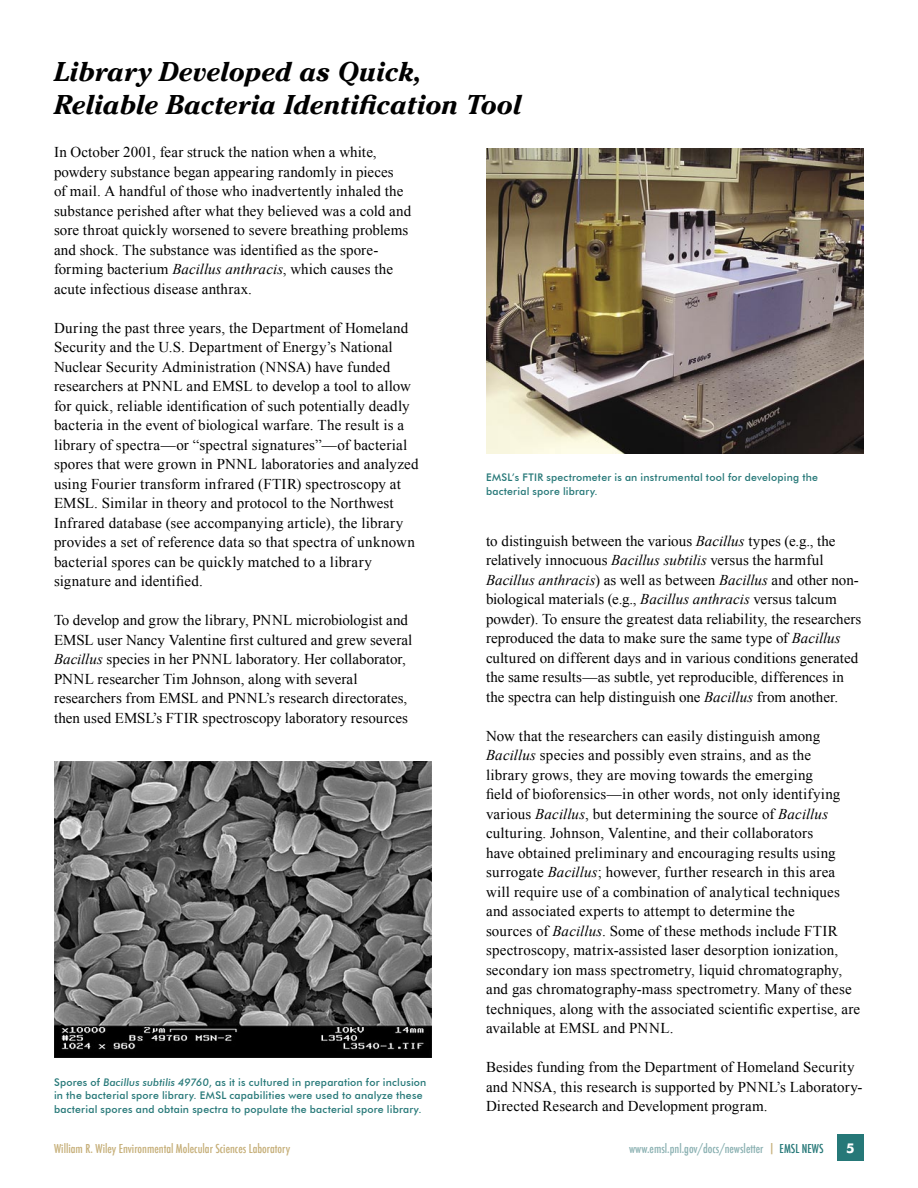
<style>
.page{position:relative;width:918px;height:1188px;background:#fff}
.page>*{position:absolute;margin:0;border:0;box-sizing:border-box;transform-origin:0 0}
.Headline{font:italic 700 27px "Cheltenham";letter-spacing:-.01em;color:#000}
.Main_Body{font:15px/19.5px "Times New Roman";letter-spacing:.01em;color:#000}
.t1{font:700 13.5px "Futuri";color:#fff}
.t2{font:500 condensed 12px "Futura";color:#c6af79}
.t3{font:500 condensed 12px "Futura";color:#8bb1b2}
.t4{font:500 10.5px/13.5px "Futura BT";letter-spacing:.02em;color:#267878}
.s1{font-style:italic}
.s2{color:#c6af79}
.s3{color:#267878}
</style>
<div class="page">
<div style="left:837px;top:1134px;width:27px;height:27px;background:#267878"></div>
<img style="left:54px;top:762px;width:378px;height:295px">
<img style="left:486px;top:148px;width:378px;height:306px">
<p class="Headline" style="left:54px;top:56px;width:369px">Library Developed as Quick,</p>
<p class="Headline" style="left:54px;top:89px;width:469px">Reliable Bacteria Identification Tool</p>
<p class="Main_Body" style="left:54px;top:142px;width:359px">In October 2001, fear struck the nation when a white, powdery substance began appearing randomly in pieces<br>of mail. A handful of those who inadvertently inhaled the substance perished after what they believed was a cold and sore throat quickly worsened to severe breathing problems and shock. The substance was identified as the spore-</p>
<p class="Main_Body" style="left:54px;top:259px;width:340px">forming bacterium <span class="s1">Bacillus anthracis</span>, which causes the</p>
<p class="Main_Body" style="left:54px;top:279px;width:200px">acute infectious disease anthrax.</p>
<p class="Main_Body" style="left:54px;top:318px;width:366px">During the past three years, the Department of Homeland Security and the U.S. Department of Energy’s National Nuclear Security Administration (NNSA) have funded researchers at PNNL and EMSL to develop a tool to allow for quick, reliable identification of such potentially deadly bacteria in the event of biological warfare. The result is a library of spectra—or “spectral signatures”—of bacterial spores that were grown in PNNL laboratories and analyzed using Fourier transform infrared (FTIR) spectroscopy at EMSL. Similar in theory and protocol to the Northwest Infrared database (see accompanying article), the library provides a set of reference data so that spectra of unknown bacterial spores can be quickly matched to a library signature and identified.</p>
<p class="Main_Body" style="left:54px;top:610px;width:360px">To develop and grow the library, PNNL microbiologist and EMSL user Nancy Valentine first cultured and grew several <span class="s1">Bacillus</span> species in her PNNL laboratory. Her collaborator, PNNL researcher Tim Johnson, along with several researchers from EMSL and PNNL’s research directorates, then used EMSL’s FTIR spectroscopy laboratory resources</p>
<p class="t4" style="left:486px;top:471px;width:334px">EMSL’s FTIR spectrometer is an instrumental tool for developing the bacterial spore library.</p>
<p class="Main_Body" style="left:486px;top:531px;width:377px">to distinguish between the various <span class="s1">Bacillus</span> types (e.g., the relatively innocuous <span class="s1">Bacillus subtilis</span> versus the harmful <span class="s1">Bacillus anthracis</span>) as well as between <span class="s1">Bacillus</span> and other non&shy;biological materials (e.g., <span class="s1">Bacillus anthracis</span> versus talcum powder). To ensure the greatest data reliability, the researchers reproduced the data to make sure the same type of <span class="s1">Bacillus </span>cultured on different days and in various conditions generated the same results—as subtle, yet reproducible, differences in the spectra can help distinguish one <span class="s1">Bacillus</span> from another.</p>
<p class="Main_Body" style="left:486px;top:726px;width:376px">Now that the researchers can easily distinguish among <span class="s1">Bacillus</span> species and possibly even strains, and as the<br>library grows, they are moving towards the emerging<br>field of bioforensics—in other words, not only identifying various <span class="s1">Bacillus</span>, but determining the source of <span class="s1">Bacillus </span>culturing. Johnson, Valentine, and their collaborators<br>have obtained preliminary and encouraging results using surrogate <span class="s1">Bacillus</span>; however, further research in this area will require use of a combination of analytical techniques and associated experts to attempt to determine the<br>sources of <span class="s1">Bacillus</span>. Some of these methods include FTIR spectroscopy, matrix-assisted laser desorption ionization, secondary ion mass spectrometry, liquid chromatography, and gas chromatography-mass spectrometry. Many of these techniques, along with the associated scientific expertise, are available at EMSL and PNNL.</p>
<p class="Main_Body" style="left:486px;top:1057px;width:378px">Besides funding from the Department of Homeland Security and NNSA, this research is supported by PNNL’s Laboratory-<br>Directed Research and Development program.</p>
<p class="t4" style="left:54px;top:1075px;width:374px">Spores of <span class="s1">Bacillus subtilis 49760</span>, as it is cultured in preparation for inclusion in the bacterial spore library. EMSL capabilities were used to analyze these bacterial spores and obtain spectra to populate the bacterial spore library.</p>
<p class="t2" style="left:54px;top:1141px;width:238px">William R. Wiley Environmental Molecular Sciences Laboratory</p>
<p class="t3" style="left:629px;top:1141px;width:196px">www.emsl.pnl.gov/docs/newsletter <span class="s2">|</span> <span class="s3">EMSL NEWS</span></p>
<p class="t1" style="left:846px;top:1143px;width:10px">5</p>
</div>
